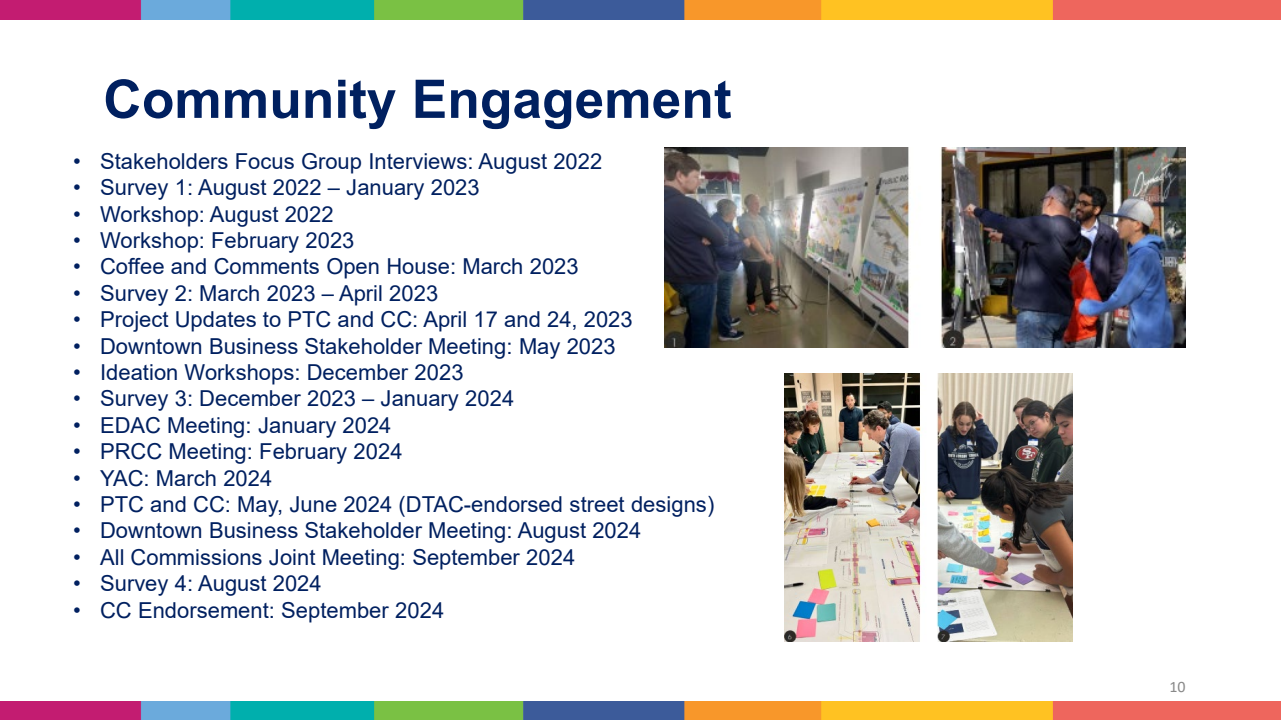
<style>
.page{position:relative;width:1281px;height:720px;background:#fff}
.page>*{position:absolute;margin:0;border:0;box-sizing:border-box;transform-origin:0 0}
.t1{font:700 53.3px "Arial";color:#002060}
.t2{font:22px "Arial";color:#002060}
.t3{font:16px "Calibri";color:#898989}
</style>
<div class="page">
<img style="left:0;top:0;width:1280px;height:19px">
<img style="left:0;top:701px;width:1280px;height:19px">
<img style="left:784px;top:373px;width:288px;height:269px">
<img style="left:664px;top:147px;width:520px;height:201px">
<h1 class="t1" style="left:103px;top:62px;width:629px">Community Engagement</h1>
<p class="t2" style="left:73px;top:146px;width:530px">• Stakeholders Focus Group Interviews: August 2022</p>
<p class="t2" style="left:73px;top:172px;width:408px">• Survey 1: August 2022 – January 2023</p>
<p class="t2" style="left:73px;top:199px;width:262px">• Workshop: August 2022</p>
<p class="t2" style="left:73px;top:225px;width:283px">• Workshop: February 2023</p>
<p class="t2" style="left:73px;top:252px;width:507px">• Coffee and Comments Open House: March 2023</p>
<p class="t2" style="left:73px;top:278px;width:366px">• Survey 2: March 2023 – April 2023</p>
<p class="t2" style="left:73px;top:304px;width:561px">• Project Updates to PTC and CC: April 17 and 24, 2023</p>
<p class="t2" style="left:73px;top:331px;width:544px">• Downtown Business Stakeholder Meeting: May 2023</p>
<p class="t2" style="left:73px;top:357px;width:392px">• Ideation Workshops: December 2023</p>
<p class="t2" style="left:73px;top:384px;width:442px">• Survey 3: December 2023 – January 2024</p>
<p class="t2" style="left:73px;top:410px;width:320px">• EDAC Meeting: January 2024</p>
<p class="t2" style="left:73px;top:436px;width:331px">• PRCC Meeting: February 2024</p>
<p class="t2" style="left:73px;top:463px;width:201px">• YAC: March 2024</p>
<p class="t2" style="left:73px;top:489px;width:642px">• PTC and CC: May, June 2024 (DTAC-endorsed street designs)</p>
<p class="t2" style="left:73px;top:516px;width:569px">• Downtown Business Stakeholder Meeting: August 2024</p>
<p class="t2" style="left:73px;top:542px;width:503px">• All Commissions Joint Meeting: September 2024</p>
<p class="t2" style="left:73px;top:568px;width:250px">• Survey 4: August 2024</p>
<p class="t2" style="left:73px;top:595px;width:372px">• CC Endorsement: September 2024</p>
<p class="t3" style="left:1169px;top:675px;width:18px">10</p>
</div>
